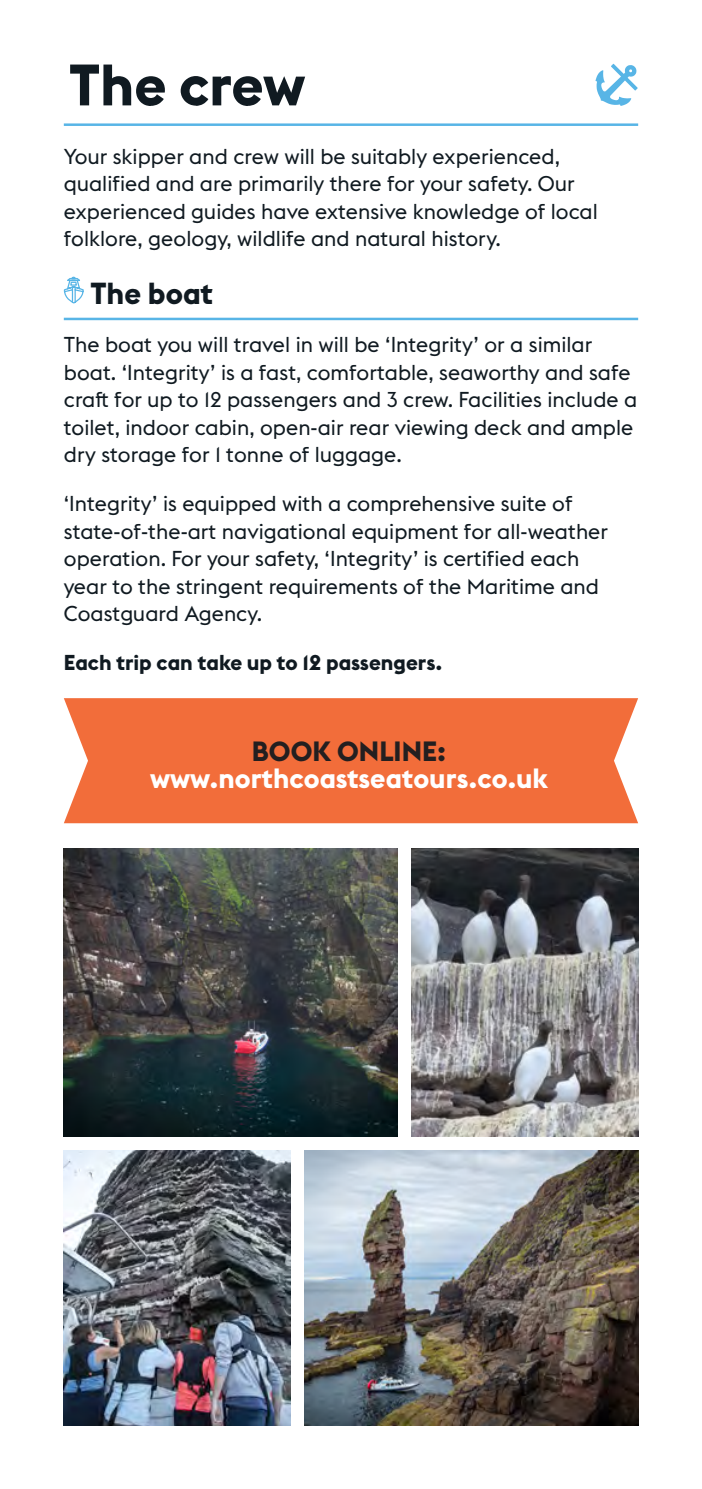
<style>
.page{position:relative;width:702px;height:1489px;background:#fff}
.page>*{position:absolute;margin:0;border:0;box-sizing:border-box;transform-origin:0 0}
.New_H1{font:700 57.5px "Euclid Flex";color:#101a21}
.t1{font:700 30px "Euclid Flex";color:#101a21}
.NEW_body{font:700 27.5px/27.5px "Euclid Flex";color:#fff;text-align:center}
.NEW_body-2{font:21.25px/27.5px "Euclid Flex";color:#101a21}
.NEW_body-3{font:700 21.25px "Euclid Flex";color:#101a21}
.s1{color:#231f20}
</style>
<div class="page">
<img style="left:64px;top:1150px;width:227px;height:274px">
<img style="left:305px;top:1150px;width:333px;height:274px">
<img style="left:64px;top:848px;width:333px;height:288px">
<img style="left:411px;top:848px;width:227px;height:288px">
<div style="left:64px;top:698px;width:574px;height:125px;background:#f26d3a"></div>
<hr style="left:64px;top:123px;width:574px;height:3px;background:#58b5e6">
<hr style="left:64px;top:318px;width:574px;height:2px;background:#58b5e6">
<svg style="left:63px;top:276px;width:21px;height:28px"></svg>
<svg style="left:595px;top:64px;width:42px;height:42px"></svg>
<p class="New_H1" style="left:69px;top:48px;width:237px">The crew</p>
<p class="NEW_body-2" style="left:64px;top:142px;width:535px">Your skipper and crew will be suitably experienced, qualified and are primarily there for your safety. Our experienced guides have extensive knowledge of local folklore, geology, wildlife and natural history.</p>
<p class="t1" style="left:90px;top:274px;width:124px">The boat</p>
<p class="NEW_body-2" style="left:64px;top:331px;width:575px">The boat you will travel in will be ‘Integrity’ or a similar boat. ‘Integrity’ is a fast, comfortable, seaworthy and safe craft for up to 12 passengers and 3 crew. Facilities include a toilet, indoor cabin, open-air rear viewing deck and ample dry storage for 1 tonne of luggage.</p>
<p class="NEW_body-2" style="left:64px;top:490px;width:546px">‘Integrity’ is equipped with a comprehensive suite of state-of-the-art navigational equipment for all-weather operation. For your safety, ‘Integrity’ is certified each year to the stringent requirements of the Maritime and Coastguard Agency.</p>
<p class="NEW_body-3" style="left:64px;top:648px;width:380px">Each trip can take up to 12 passengers.</p>
<p class="NEW_body" style="left:150px;top:737px;width:399px"><span class="s1">BOOK ONLINE: </span>www.northcoastseatours.co.uk</p>
</div>
